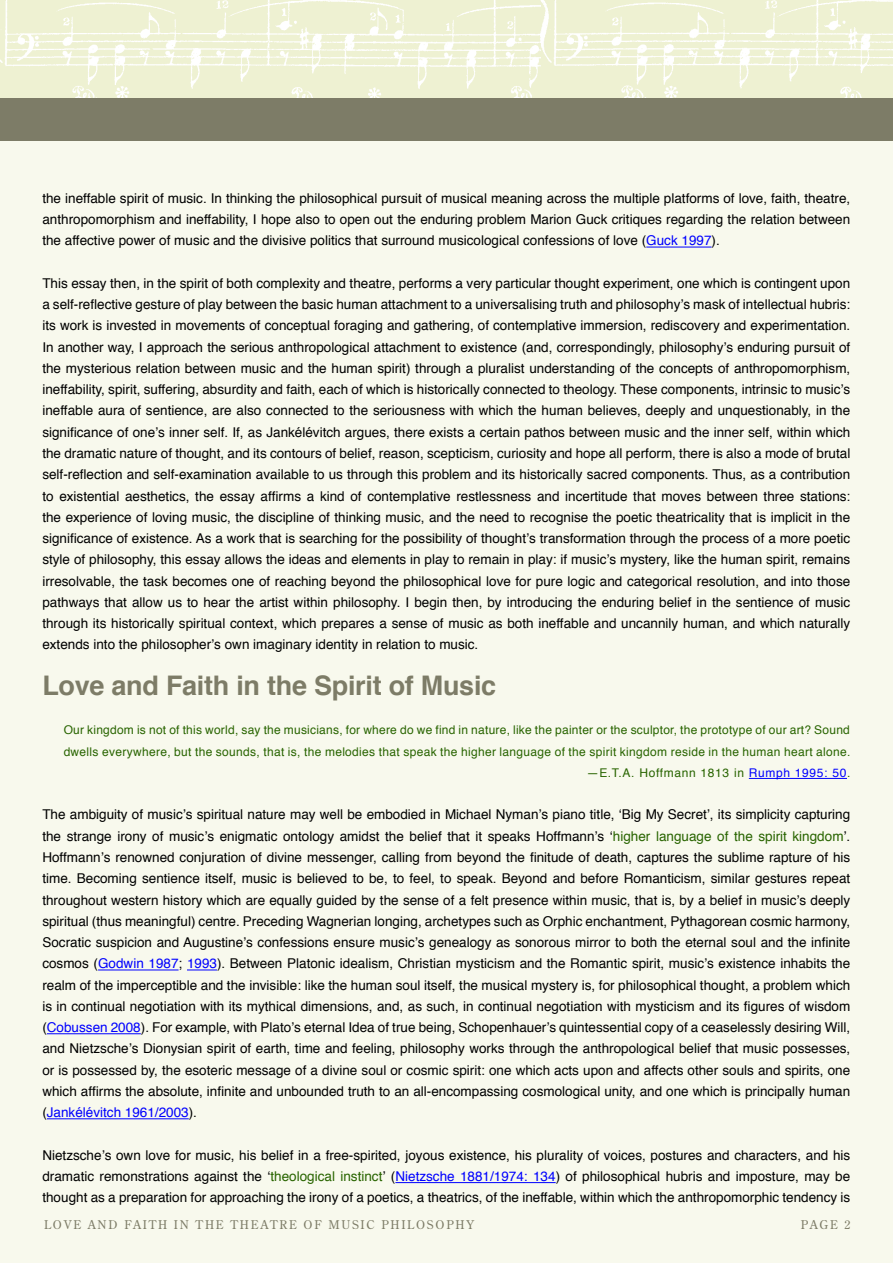
<style>
.page{position:relative;width:893px;height:1263px;background:#f8f9ed}
.page>*{position:absolute;margin:0;border:0;box-sizing:border-box;transform-origin:0 0}
.Sub-Heading_Text{font:700 27px "Helvetica";letter-spacing:-.01em;color:#7d7c67}
.Body_Copy__JMRO{font:13.5px/21.3px "Helvetica";color:#000;text-align:justify}
.Quote_Para_Text{font:12px/21.3px "Helvetica";letter-spacing:.025em;color:#286400;text-align:right}
.t1{font:12px "Century Old Style Std";letter-spacing:.15em;color:#7d7c67}
.s1{color:#00f}
.s2{color:#286400}
</style>
<div class="page">
<img style="left:0;top:0;width:505px;height:98px">
<img style="left:505px;top:0;width:388px;height:98px">
<div style="left:0;top:98px;width:893px;height:43px;background:#7d7c67"></div>
<hr style="left:646px;top:247px;width:66px;height:1px;background:#00f">
<hr style="left:749px;top:778px;width:98px;height:1px;background:#00f">
<hr style="left:98px;top:970px;width:81px;height:1px;background:#00f">
<hr style="left:187px;top:970px;width:30px;height:1px;background:#00f">
<hr style="left:47px;top:1033px;width:94px;height:1px;background:#00f">
<hr style="left:47px;top:1118px;width:142px;height:1px;background:#00f">
<hr style="left:395px;top:1182px;width:161px;height:1px;background:#00f">
<p class="Body_Copy__JMRO" style="left:42px;top:188px;width:809px">the ineffable spirit of music. In thinking the philosophical pursuit of musical meaning across the multiple platforms of love, faith, theatre, anthropomorphism and ineffability, I hope also to open out the enduring problem Marion Guck critiques regarding the relation between the affective power of music and the divisive politics that surround musicological confessions of love (<span class="s1">Guck 1997</span>).</p>
<p class="Body_Copy__JMRO" style="left:42px;top:273px;width:809px">This essay then, in the spirit of both complexity and theatre, performs a very particular thought experiment, one which is contingent upon a self-reflective gesture of play between the basic human attachment to a universalising truth and philosophy’s mask of intellectual hubris: its work is invested in movements of conceptual foraging and gathering, of contemplative immersion, rediscovery and experimentation.<br>In another way, I approach the serious anthropological attachment to existence (and, correspondingly, philosophy’s enduring pursuit of the mysterious relation between music and the human spirit) through a pluralist understanding of the concepts of anthropomorphism, ineffability, spirit, suffering, absurdity and faith, each of which is historically connected to theology. These components, intrinsic to music’s ineffable aura of sentience, are also connected to the seriousness with which the human believes, deeply and unquestionably, in the significance of one’s inner self. If, as Jankélévitch argues, there exists a certain pathos between music and the inner self, within which the dramatic nature of thought, and its contours of belief, reason, scepticism, curiosity and hope all perform, there is also a mode of brutal self-reflection and self-examination available to us through this problem and its historically sacred components. Thus, as a contribution to existential aesthetics, the essay affirms a kind of contemplative restlessness and incertitude that moves between three stations: the experience of loving music, the discipline of thinking music, and the need to recognise the poetic theatricality that is implicit in the significance of existence. As a work that is searching for the possibility of thought’s transformation through the process of a more poetic style of philosophy, this essay allows the ideas and elements in play to remain in play: if music’s mystery, like the human spirit, remains irresolvable, the task becomes one of reaching beyond the philosophical love for pure logic and categorical resolution, and into those pathways that allow us to hear the artist within philosophy. I begin then, by introducing the enduring belief in the sentience of music through its historically spiritual context, which prepares a sense of music as both ineffable and uncannily human, and which naturally extends into the philosopher’s own imaginary identity in relation to music.</p>
<p class="Sub-Heading_Text" style="left:42px;top:663px;width:455px">Love and Faith in the Spirit of Music</p>
<p class="Quote_Para_Text" style="left:64px;top:720px;width:788px">Our kingdom is not of this world, say the musicians, for where do we find in nature, like the painter or the sculptor, the prototype of our art? Sound dwells everywhere, but the sounds, that is, the melodies that speak the higher language of the spirit kingdom reside in the human heart alone. —E.T.A. Hoffmann 1813 in <span class="s1">Rumph 1995: 50</span>.</p>
<p class="Body_Copy__JMRO" style="left:42px;top:804px;width:809px">The ambiguity of music’s spiritual nature may well be embodied in Michael Nyman’s piano title, ‘Big My Secret’, its simplicity capturing the strange irony of music’s enigmatic ontology amidst the belief that it speaks Hoffmann’s ‘<span class="s2">higher language of the spirit kingdom</span>’.<br>Hoffmann’s renowned conjuration of divine messenger, calling from beyond the finitude of death, captures the sublime rapture of his time. Becoming sentience itself, music is believed to be, to feel, to speak. Beyond and before Romanticism, similar gestures repeat throughout western history which are equally guided by the sense of a felt presence within music, that is, by a belief in music’s deeply spiritual (thus meaningful) centre. Preceding Wagnerian longing, archetypes such as Orphic enchantment, Pythagorean cosmic harmony, Socratic suspicion and Augustine’s confessions ensure music’s genealogy as sonorous mirror to both the eternal soul and the infinite cosmos (<span class="s1">Godwin 1987</span>; <span class="s1">1993</span>). Between Platonic idealism, Christian mysticism and the Romantic spirit, music’s existence inhabits the realm of the imperceptible and the invisible: like the human soul itself, the musical mystery is, for philosophical thought, a problem which is in continual negotiation with its mythical dimensions, and, as such, in continual negotiation with mysticism and its figures of wisdom (<span class="s1">Cobussen 2008</span>). For example, with Plato’s eternal Idea of true being, Schopenhauer’s quintessential copy of a ceaselessly desiring Will, and Nietzsche’s Dionysian spirit of earth, time and feeling, philosophy works through the anthropological belief that music possesses, or is possessed by, the esoteric message of a divine soul or cosmic spirit: one which acts upon and affects other souls and spirits, one which affirms the absolute, infinite and unbounded truth to an all-encompassing cosmological unity, and one which is principally human (<span class="s1">Jankélévitch 1961/2003</span>).</p>
<p class="Body_Copy__JMRO" style="left:42px;top:1145px;width:809px">Nietzsche’s own love for music, his belief in a free-spirited, joyous existence, his plurality of voices, postures and characters, and his dramatic remonstrations against the ‘<span class="s2">theological instinct</span>’ (<span class="s1">Nietzsche 1881/1974: 134</span>) of philosophical hubris and imposture, may be thought as a preparation for approaching the irony of a poetics, a theatrics, of the ineffable, within which the anthropomorphic tendency is</p>
<p class="t1" style="left:44px;top:1217px;width:431px">LOVE AND FAITH IN THE THEATRE OF MUSIC PHILOSOPHY</p>
<p class="t1" style="left:801px;top:1217px;width:51px">PAGE 2</p>
</div>
